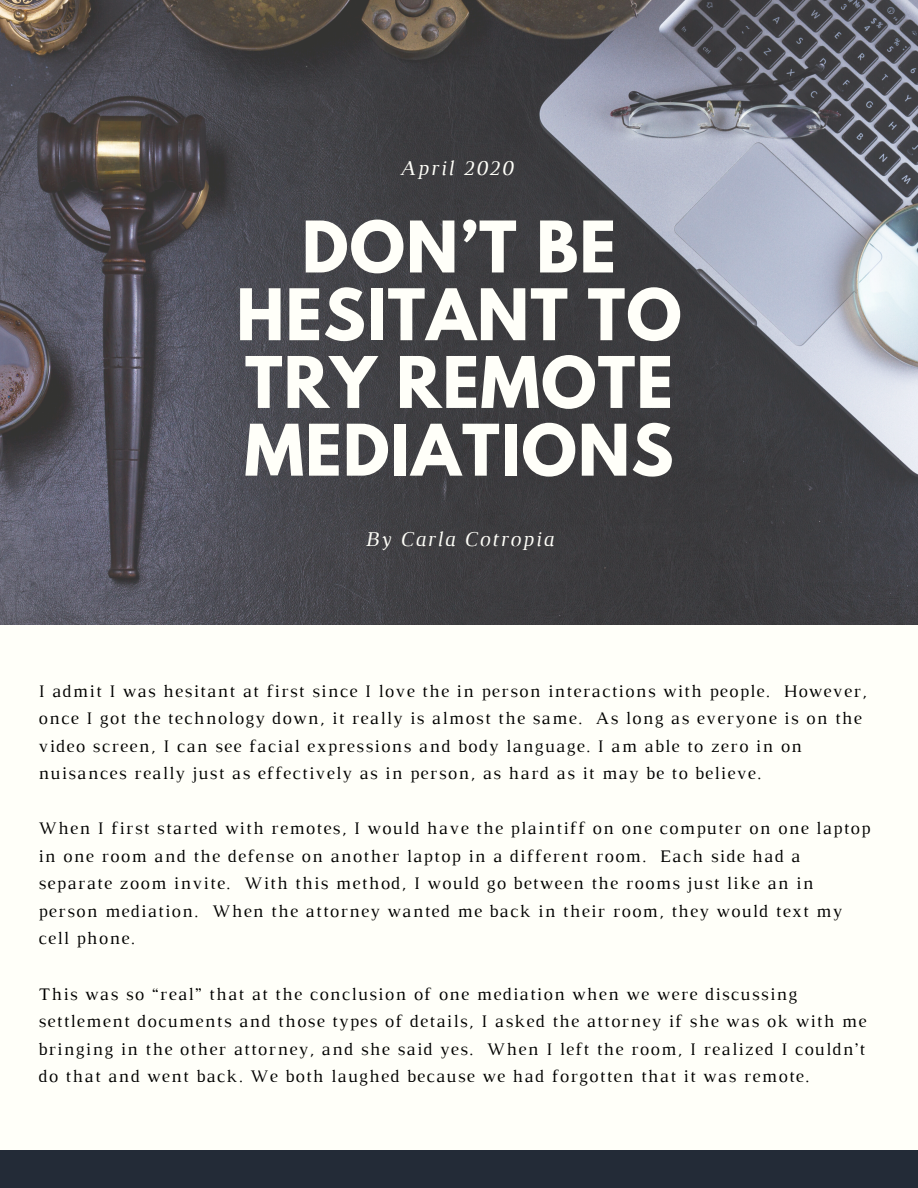
<style>
.page{position:relative;width:918px;height:1188px;background:#fffff9}
.page>*{position:absolute;margin:0;border:0;box-sizing:border-box;transform-origin:0 0}
.t1{font:700 63px/67.8px "League Spartan";letter-spacing:.02em;color:#fffff9;text-align:center}
.t2{font:italic 21.45px "Luthier";letter-spacing:.07em;color:#fffff9}
.t3{font:18px/27.5px "Luthier";letter-spacing:.07em;color:#000}
</style>
<div class="page">
<img style="left:0;top:0;width:918px;height:624px">
<div style="left:0;top:1150px;width:918px;height:38px;background:#232b37"></div>
<p class="t2" style="left:400px;top:160px;width:115px">April 2020</p>
<h1 class="t1" style="left:236px;top:221px;width:447px">DON’T BE<br>HESITANT TO<br>TRY REMOTE<br>MEDIATIONS</h1>
<p class="t2" style="left:365px;top:531px;width:190px">By Carla Cotropia</p>
<p class="t3" style="left:38px;top:679px;width:830px">I admit I was hesitant at first since I love the in person interactions with people. However, once I got the technology down, it really is almost the same. As long as everyone is on the video screen, I can see facial expressions and body language. I am able to zero in on nuisances really just as effectively as in person, as hard as it may be to believe.</p>
<p class="t3" style="left:38px;top:816px;width:833px">When I first started with remotes, I would have the plaintiff on one computer on one laptop in one room and the defense on another laptop in a different room. Each side had a separate zoom invite. With this method, I would go between the rooms just like an in person mediation. When the attorney wanted me back in their room, they would text my cell phone.</p>
<p class="t3" style="left:38px;top:981px;width:830px">This was so “real” that at the conclusion of one mediation when we were discussing settlement documents and those types of details, I asked the attorney if she was ok with me bringing in the other attorney, and she said yes. When I left the room, I realized I couldn’t do that and went back. We both laughed because we had forgotten that it was remote.</p>
</div>
